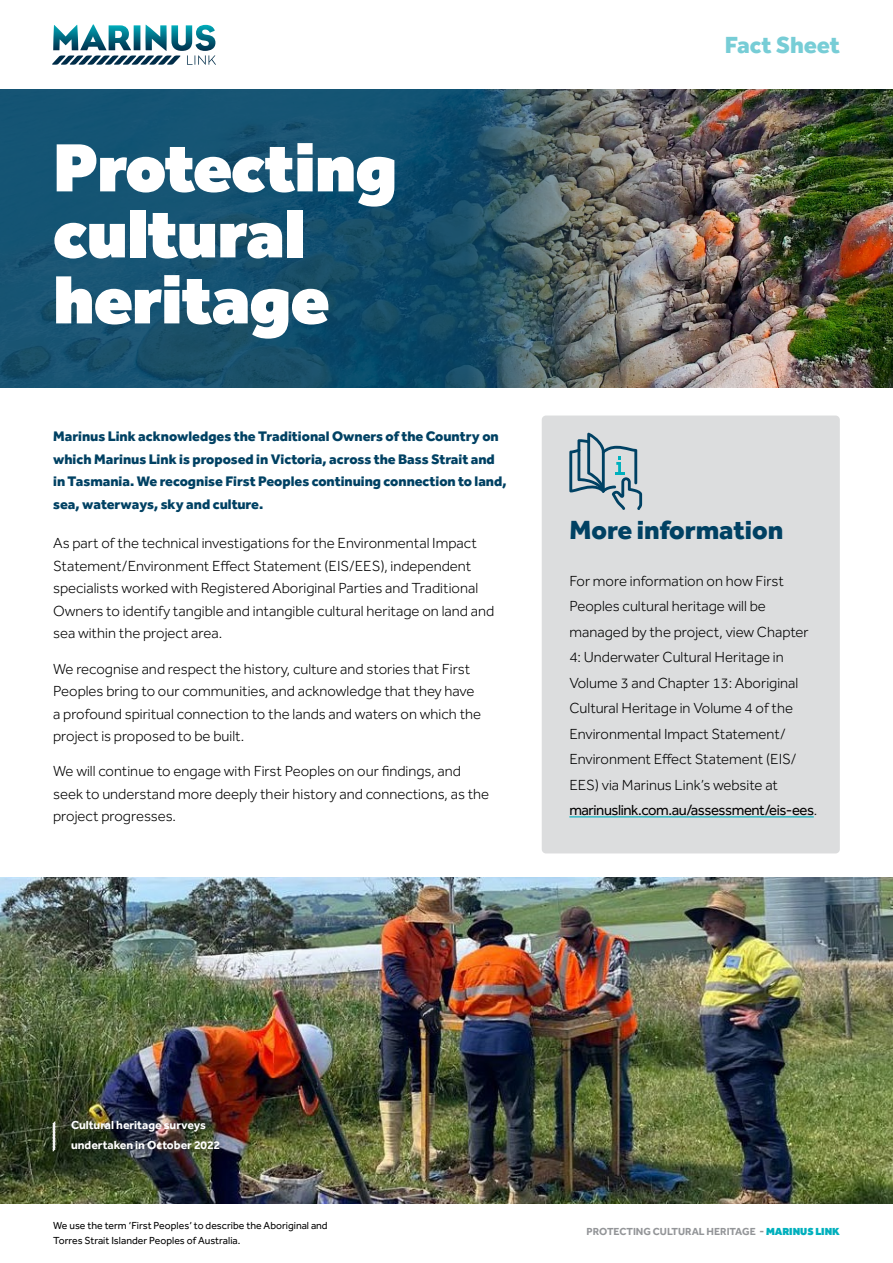
<style>
.page{position:relative;width:893px;height:1263px;background:#fff}
.page>*{position:absolute;margin:0;border:0;box-sizing:border-box;transform-origin:0 0}
.Title_Cover_New{font:900 70.5px/66px "Effra CC";letter-spacing:-.01em;color:#fff}
.t1{font:800 27px "Effra CC";color:#004163}
.t2{font:800 24px "Effra CC";color:#77cdd6}
.t3{font:300 15px/22.5px "Effra CC";color:#000}
.Bold{font:800 14.25px/22.5px "Effra CC";color:#004163}
.t4{font:700 12px/19.5px "Effra CC";color:#fff}
.Small_Text{font:10.5px/15px "Effra CC";color:#000}
.Section{font:700 10.5px "Effra CC";color:#939598}
.s1{font-weight:400}
.s2{font-weight:900;color:#00b0bd}
</style>
<div class="page">
<div style="left:542px;top:415px;width:298px;height:438px;background:#dcddde;border-radius:4px"></div>
<svg style="left:52px;top:24px;width:164px;height:41px"></svg>
<hr style="left:569px;top:816px;width:245px;height:1px;background:#00b0bd">
<svg style="left:569px;top:433px;width:73px;height:77px"></svg>
<img style="left:778px;top:89px;width:115px;height:298px">
<img style="left:0;top:877px;width:893px;height:326px">
<img style="left:0;top:89px;width:778px;height:299px">
<svg style="left:52px;top:1121px;width:4px;height:31px"></svg>
<p class="Title_Cover_New" style="left:53px;top:134px;width:346px">Protecting cultural heritage</p>
<p class="Bold" style="left:53px;top:426px;width:455px">Marinus Link acknowledges the Traditional Owners of the Country on which Marinus Link is proposed in Victoria, across the Bass Strait and in Tasmania. We recognise First Peoples continuing connection to land, sea, waterways, sky and culture.</p>
<p class="t3" style="left:53px;top:534px;width:443px">As part of the technical investigations for the Environmental Impact Statement/Environment Effect Statement (EIS/EES), independent specialists worked with Registered Aboriginal Parties and Traditional Owners to identify tangible and intangible cultural heritage on land and sea within the project area.</p>
<p class="t3" style="left:53px;top:659px;width:430px">We recognise and respect the history, culture and stories that First Peoples bring to our communities, and acknowledge that they have a profound spiritual connection to the lands and waters on which the project is proposed to be built.</p>
<p class="t3" style="left:53px;top:762px;width:438px">We will continue to engage with First Peoples on our findings, and seek to understand more deeply their history and connections, as the project progresses.</p>
<h3 class="t2" style="left:725px;top:28px;width:116px">Fact Sheet</h3>
<h3 class="t1" style="left:569px;top:511px;width:215px">More information</h3>
<p class="t3" style="left:569px;top:569px;width:249px;line-height:25.5px">For more information on how First Peoples cultural heritage will be managed by the project, view Chapter 4: Underwater Cultural Heritage in Volume 3 and Chapter 13: Aboriginal Cultural Heritage in Volume 4 of the Environmental Impact Statement/ Environment Effect Statement (EIS/ EES) via Marinus Link’s website at <span class="s1">marinuslink.com.au/assessment/eis-ees</span>.</p>
<p class="t4" style="left:71px;top:1116px;width:151px">Cultural heritage surveys undertaken in October 2022</p>
<p class="Small_Text" style="left:53px;top:1219px;width:276px">We use the term ‘First Peoples’ to describe the Aboriginal and<br>Torres Strait Islander Peoples of Australia.</p>
<p class="Section" style="left:587px;top:1224px;width:255px">Protecting cultural heritage - <span class="s2">MARINUS LINK</span></p>
</div>
